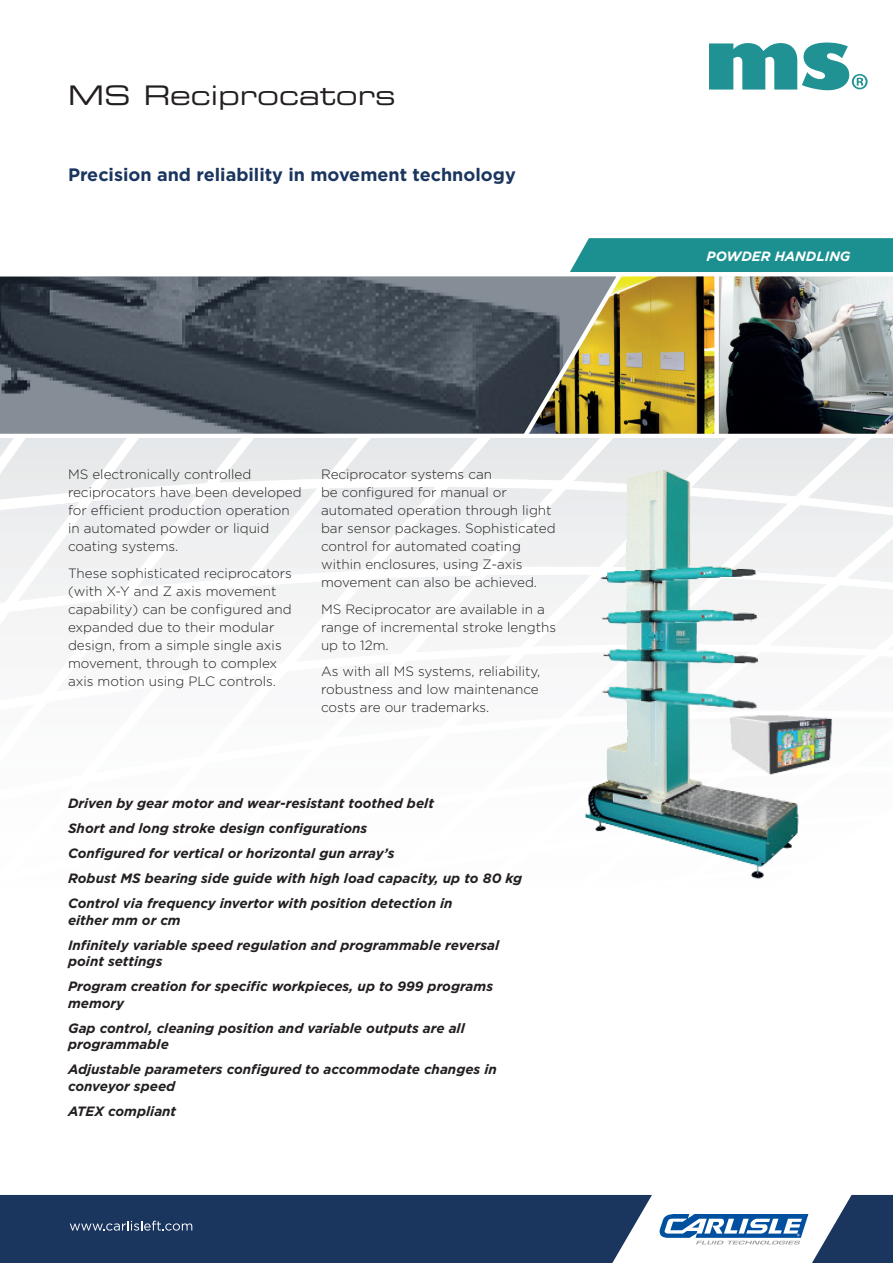
<style>
.page{position:relative;width:893px;height:1263px;background:#fff}
.page>*{position:absolute;margin:0;border:0;box-sizing:border-box;transform-origin:0 0}
.t1{font:27px "Eurostile Extended Two";color:#231f20}
.t2{font:700 18px "Gotham";color:#1a355e}
.t3{font:300 13.5px/18px "Gotham";color:#231f20}
.t4{font:italic 700 13.5px/16.5px "Gotham";color:#231f20}
.t5{font:italic 700 13.5px "Gotham";color:#fff}
</style>
<div class="page">
<svg style="left:660px;top:1195px;width:233px;height:68px"></svg>
<div style="left:0;top:1195px;width:652px;height:68px;background:#1a355e"></div>
<svg style="left:709px;top:43px;width:159px;height:47px"></svg>
<img style="left:572px;top:238px;width:321px;height:202px">
<svg style="left:0;top:268px;width:628px;height:172px"></svg>
<svg style="left:0;top:271px;width:625px;height:168px;background:#5d6366"></svg>
<img style="left:579px;top:468px;width:264px;height:411px">
<p class="t1" style="left:68px;top:77px;width:329px">MS Reciprocators</p>
<p class="t2" style="left:68px;top:164px;width:449px">Precision and reliability in movement technology</p>
<p class="t3" style="left:68px;top:465px;width:235px">MS electronically controlled reciprocators have been developed for efficient production operation in automated powder or liquid coating systems.</p>
<p class="t3" style="left:68px;top:564px;width:225px">These sophisticated reciprocators (with X-Y and Z axis movement capability) can be configured and expanded due to their modular design, from a simple single axis movement, through to complex axis motion using PLC controls.</p>
<p class="t3" style="left:321px;top:465px;width:236px">Reciprocator systems can<br>be configured for manual or automated operation through light bar sensor packages. Sophisticated control for automated coating within enclosures, using Z-axis movement can also be achieved.</p>
<p class="t3" style="left:321px;top:600px;width:237px">MS Reciprocator are available in a range of incremental stroke lengths up to 12m.</p>
<p class="t3" style="left:321px;top:662px;width:221px">As with all MS systems, reliability, robustness and low maintenance costs are our trademarks.</p>
<p class="t4" style="left:68px;top:795px;width:367px">Driven by gear motor and wear-resistant toothed belt</p>
<p class="t4" style="left:68px;top:820px;width:301px">Short and long stroke design configurations</p>
<p class="t4" style="left:68px;top:845px;width:328px">Configured for vertical or horizontal gun array’s</p>
<p class="t4" style="left:68px;top:870px;width:456px">Robust MS bearing side guide with high load capacity, up to 80 kg</p>
<p class="t4" style="left:68px;top:895px;width:386px">Control via frequency invertor with position detection in either mm or cm</p>
<p class="t4" style="left:68px;top:936px;width:433px">Infinitely variable speed regulation and programmable reversal point settings</p>
<p class="t4" style="left:68px;top:978px;width:427px">Program creation for specific workpieces, up to 999 programs memory</p>
<p class="t4" style="left:68px;top:1019px;width:398px">Gap control, cleaning position and variable outputs are all programmable</p>
<p class="t4" style="left:68px;top:1061px;width:430px">Adjustable parameters configured to accommodate changes in conveyor speed</p>
<p class="t4" style="left:68px;top:1102px;width:110px">ATEX compliant</p>
<p class="t5" style="left:707px;top:248px;width:145px">POWDER HANDLING</p>
</div>
